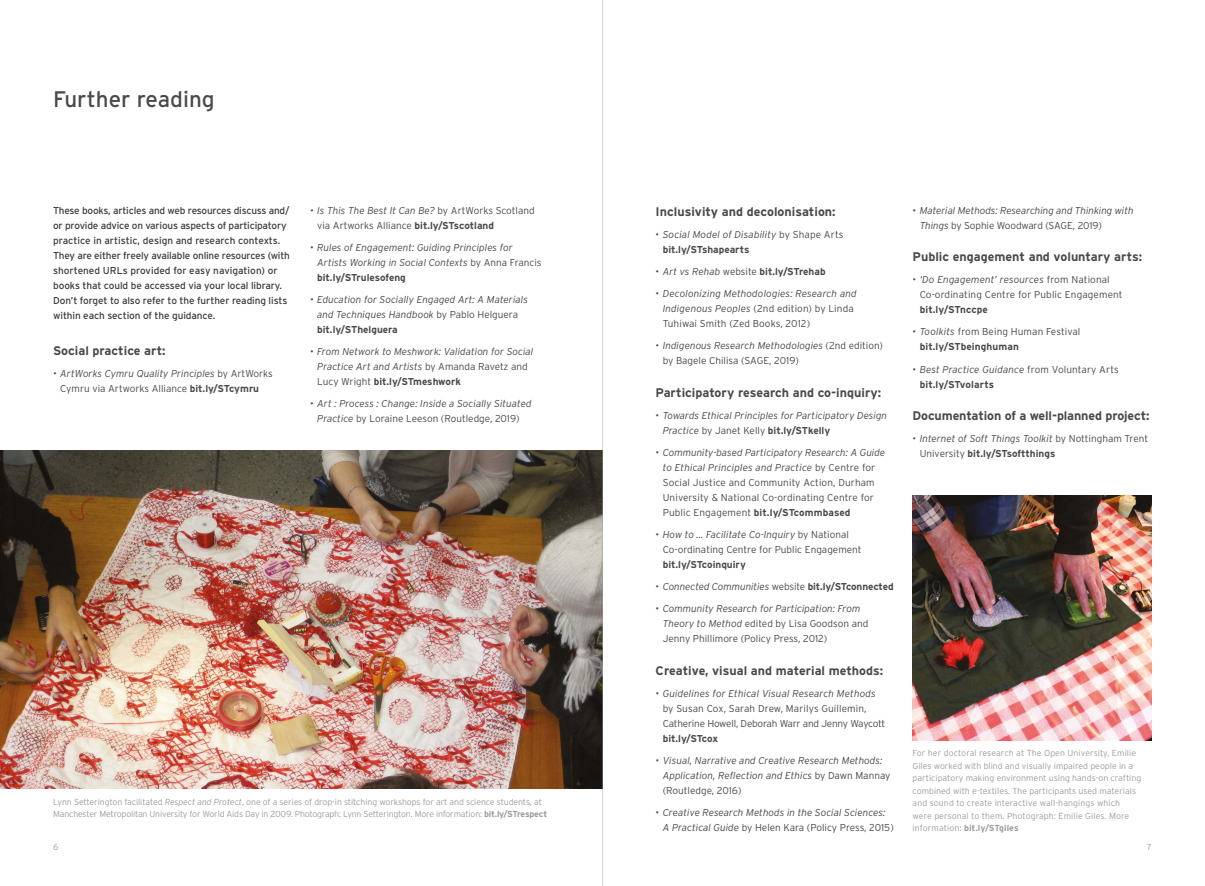
<style>
.page{position:relative;width:1205px;height:886px;background:#fff}
.page>*{position:absolute;margin:0;border:0;box-sizing:border-box;transform-origin:0 0}
.t1{font:22.5px "Interstate";color:#4a4a49}
.t2{font:700 12.5px "Interstate";color:#4a4a49}
.t3{font:italic 300 10px/15px "Interstate";color:#4a4a49}
.t4{font:300 10px/15px "Interstate";color:#4a4a49}
.t5{font:10px/15px "Interstate";letter-spacing:-.02em;color:#3c3c3b}
.t6{font:300 10px/15px "Interstate";letter-spacing:-.02em;color:#4a4a49}
.t7{font:700 10px "Interstate";color:#4a4a49}
.t8{font:300 8.75px/12.5px "Interstate";letter-spacing:-.01em;color:#9d9d9c}
.s1{font-style:italic}
.s2{font-weight:700}
.s3{font-style:normal}
.s4{font-weight:700;font-style:normal}
.s5{font-weight:300}
.s6{font-weight:300;font-style:italic}
</style>
<div class="page">
<img style="left:0;top:450px;width:602px;height:339px">
<img style="left:912px;top:496px;width:240px;height:244px">
<hr style="left:602px;top:0;width:1px;height:886px;background:#9d9d9c">
<h1 class="t1" style="left:53px;top:86px;width:163px">Further reading</h1>
<p class="t5" style="left:53px;top:202px;width:238px">These books, articles and web resources discuss and/ or provide advice on various aspects of participatory practice in artistic, design and research contexts.<br>They are either freely available online resources (with shortened URLs provided for easy navigation) or books that could be accessed via your local library.<br>Don’t forget to also refer to the further reading lists within each section of the guidance.</p>
<p class="t2" style="left:53px;top:343px;width:114px">Social practice art:</p>
<p class="t4" style="left:60px;top:366px;width:214px;text-indent:-7px"><span class="s1">• ArtWorks Cymru Quality Principles</span> by ArtWorks<br>Cymru via Artworks Alliance <span class="s2">bit.ly/STcymru</span></p>
<p class="t4" style="left:317px;top:202px;width:219px;text-indent:-7px"><span class="s1">• Is This The Best It Can Be?</span> by ArtWorks Scotland via Artworks Alliance <span class="s2">bit.ly/STscotland</span></p>
<p class="t3" style="left:317px;top:239px;width:226px;text-indent:-7px"><span class="s3">•</span> Rules of Engagement: Guiding Principles for<br>Artists Working in Social Contexts <span class="s3">by Anna Francis </span><span class="s4">bit.ly/STrulesofeng</span></p>
<p class="t3" style="left:317px;top:292px;width:212px;text-indent:-7px">• Education for Socially Engaged Art: A Materials and Techniques Handbook <span class="s3">by Pablo Helguera </span><span class="s4">bit.ly/SThelguera</span></p>
<p class="t3" style="left:317px;top:344px;width:218px;text-indent:-7px"><span class="s3">•</span> From Network to Meshwork: Validation for Social<br>Practice Art and Artists <span class="s3">by Amanda Ravetz and<br>Lucy Wright</span> <span class="s4">bit.ly/STmeshwork</span></p>
<p class="t3" style="left:310px;top:396px;width:223px;text-align:center"><span class="s3">•</span> Art : Process : Change: Inside a Socially Situated<br>Practice <span class="s3">by Loraine Leeson (Routledge, 2019)</span></p>
<p class="t8" style="left:53px;top:795px;width:495px">Lynn Setterington facilitated <span class="s1">Respect and Protect</span>, one of a series of drop-in stitching workshops for art and science students, at<br>Manchester Metropolitan University for World Aids Day in 2009. Photograph: Lynn Setterington. More information: <span class="s2">bit.ly/STrespect</span></p>
<p class="t2" style="left:656px;top:204px;width:181px">Inclusivity and decolonisation:</p>
<p class="t3" style="left:663px;top:226px;width:182px;text-indent:-7px"><span class="s3">•</span> Social Model of Disability <span class="s3">by Shape Arts </span><span class="s4">bit.ly/STshapearts</span></p>
<p class="t7" style="left:656px;top:266px;width:171px"><span class="s5">•</span> <span class="s6">Art vs Rehab</span> <span class="s5">website</span> bit.ly/STrehab</p>
<p class="t3" style="left:663px;top:286px;width:195px;text-indent:-7px"><span class="s3">•</span> Decolonizing Methodologies: Research and<br>Indigenous Peoples <span class="s3">(2nd edition) by Linda<br>Tuhiwai Smith (Zed Books, 2012)</span></p>
<p class="t4" style="left:663px;top:338px;width:222px;text-indent:-7px"><span class="s1">• Indigenous Research Methodologies</span> (2nd edition) by Bagele Chilisa (SAGE, 2019)</p>
<p class="t2" style="left:656px;top:385px;width:227px">Participatory research and co-inquiry:</p>
<p class="t3" style="left:663px;top:408px;width:226px;text-indent:-7px"><span class="s3">•</span> Towards Ethical Principles for Participatory Design<br>Practice <span class="s3">by Janet Kelly</span> <span class="s4">bit.ly/STkelly</span></p>
<p class="t4" style="left:663px;top:445px;width:224px;text-indent:-7px"><span class="s1">• Community-based Participatory Research: A Guide to Ethical Principles and Practice</span> by Centre for Social Justice and Community Action, Durham University &amp; National Co-ordinating Centre for Public Engagement <span class="s2">bit.ly/STcommbased</span></p>
<p class="t4" style="left:663px;top:527px;width:200px;text-indent:-7px">• <span class="s1">How to … Facilitate Co-Inquiry</span> by National<br>Co-ordinating Centre for Public Engagement</p>
<p class="t7" style="left:663px;top:559px;width:85px">bit.ly/STcoinquiry</p>
<p class="t3" style="left:656px;top:579px;width:239px"><span class="s3">•</span> Connected Communities <span class="s3">website</span> <span class="s4">bit.ly/STconnected</span></p>
<p class="t4" style="left:663px;top:601px;width:207px;text-indent:-7px">• <span class="s1">Community Research for Participation: From<br>Theory to Method</span> edited by Lisa Goodson and<br>Jenny Phillimore (Policy Press, 2012)</p>
<p class="t2" style="left:656px;top:663px;width:229px">Creative, visual and material methods:</p>
<p class="t3" style="left:656px;top:686px;width:222px">• Guidelines for Ethical Visual Research Methods</p>
<p class="t6" style="left:663px;top:701px;width:224px">by Susan Cox, Sarah Drew, Marilys Guillemin,<br>Catherine Howell, Deborah Warr and Jenny Waycott</p>
<p class="t7" style="left:663px;top:733px;width:57px">bit.ly/STcox</p>
<p class="t3" style="left:663px;top:753px;width:229px;text-indent:-7px">• Visual, Narrative and Creative Research Methods:<br>Application, Reflection and Ethics <span class="s3">by Dawn Mannay (Routledge, 2016)</span></p>
<p class="t3" style="left:663px;top:805px;width:233px;text-indent:-7px"><span class="s3">•</span> Creative Research Methods in the Social Sciences:<br>A Practical Guide <span class="s3">by Helen Kara (Policy Press, 2015)</span></p>
<p class="t3" style="left:919px;top:202px;width:215px;text-indent:-7px"><span class="s3">•</span> Material Methods: Researching and Thinking with<br>Things <span class="s3">by Sophie Woodward (SAGE, 2019)</span></p>
<p class="t2" style="left:912px;top:250px;width:231px">Public engagement and voluntary arts:</p>
<p class="t4" style="left:919px;top:272px;width:204px;text-indent:-7px"><span class="s1">• ‘Do Engagement’ resources</span> from National<br>Co-ordinating Centre for Public Engagement</p>
<p class="t7" style="left:919px;top:304px;width:70px">bit.ly/STnccpe</p>
<p class="t4" style="left:919px;top:324px;width:162px;text-indent:-7px">• <span class="s1">Toolkits</span> from Being Human Festival <span class="s2">bit.ly/STbeinghuman</span></p>
<p class="t3" style="left:919px;top:361px;width:201px;text-indent:-7px"><span class="s3">•</span> Best Practice Guidance <span class="s3">from Voluntary Arts </span><span class="s4">bit.ly/STvolarts</span></p>
<p class="t2" style="left:912px;top:409px;width:238px">Documentation of a well-planned project:</p>
<p class="t3" style="left:919px;top:431px;width:230px;text-indent:-7px">• Internet of Soft Things Toolkit <span class="s3">by Nottingham Trent<br>University</span> <span class="s4">bit.ly/STsoftthings</span></p>
<p class="t8" style="left:912px;top:747px;width:230px">For her doctoral research at The Open University, Emilie Giles worked with blind and visually impaired people in a participatory making environment using hands-on crafting combined with e-textiles. The participants used materials and sound to create interactive wall-hangings which were personal to them. Photograph: Emilie Giles. More information: <span class="s2">bit.ly/STgiles</span></p>
<p class="t8" style="left:53px;top:840px;width:7px">6</p>
<p class="t8" style="left:1147px;top:840px;width:6px">7</p>
</div>
